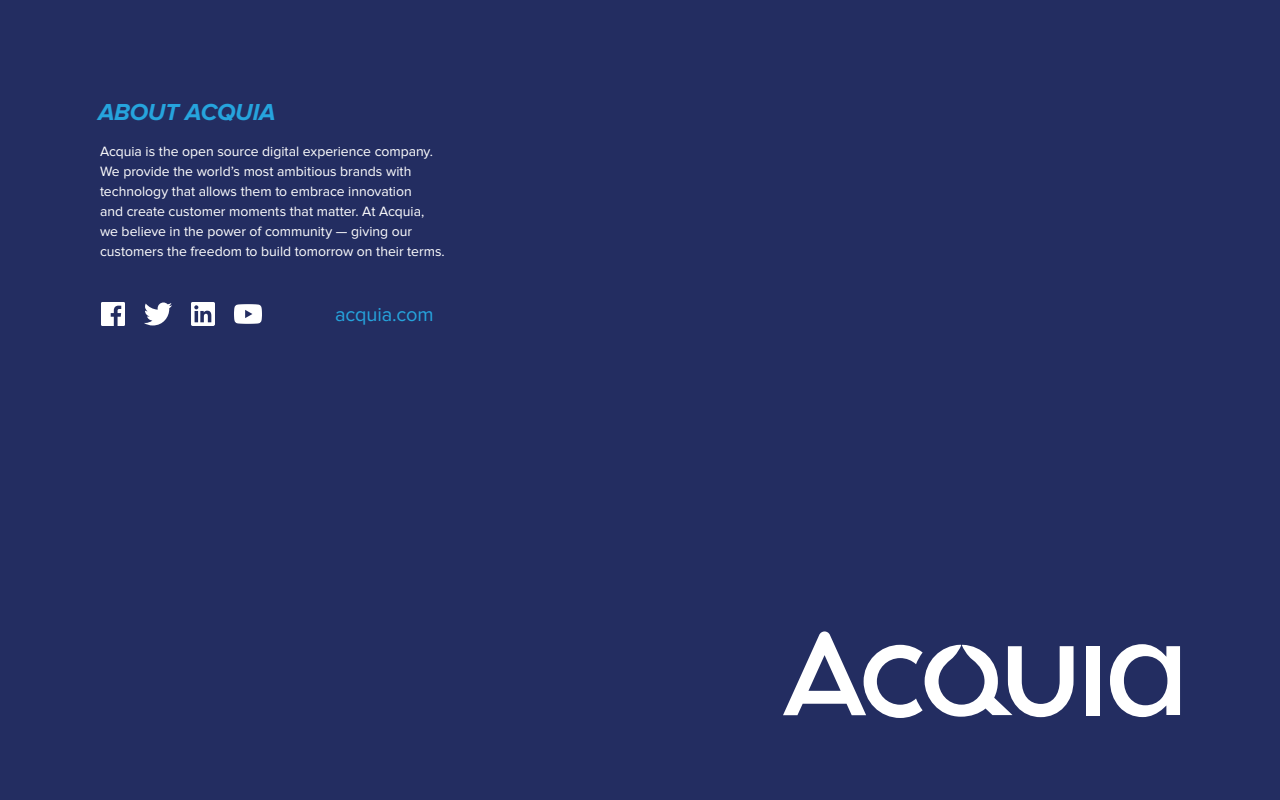
<style>
.page{position:relative;width:1280px;height:800px;background:#232d61}
.page>*{position:absolute;margin:0;border:0;box-sizing:border-box;transform-origin:0 0}
.t1{font:italic 700 24px "Proxima Nova";letter-spacing:-.01em;color:#26a4dd}
.t2{font:20px "Proxima Nova";letter-spacing:-.005em;color:#26a4dd}
.t3{font:14px/20px "Proxima Nova";color:#fff}
</style>
<div class="page">
<div style="left:1086px;top:646px;width:14px;height:69px;background:#fff"></div>
<svg style="left:783px;top:631px;width:291px;height:87px"></svg>
<svg style="left:1110px;top:644px;width:70px;height:73px"></svg>
<svg style="left:101px;top:302px;width:24px;height:24px"></svg>
<svg style="left:144px;top:302px;width:28px;height:24px"></svg>
<svg style="left:191px;top:302px;width:24px;height:24px"></svg>
<svg style="left:234px;top:304px;width:28px;height:20px"></svg>
<h1 class="t1" style="left:98px;top:98px;width:179px">ABOUT ACQUIA</h1>
<p class="t3" style="left:100px;top:142px;width:346px">Acquia is the open source digital experience company.<br>We provide the world’s most ambitious brands with technology that allows them to embrace innovation<br>and create customer moments that matter. At Acquia, we believe in the power of community — giving our customers the freedom to build tomorrow on their terms.</p>
<h2 class="t2" style="left:335px;top:303px;width:100px">acquia.com</h2>
</div>
